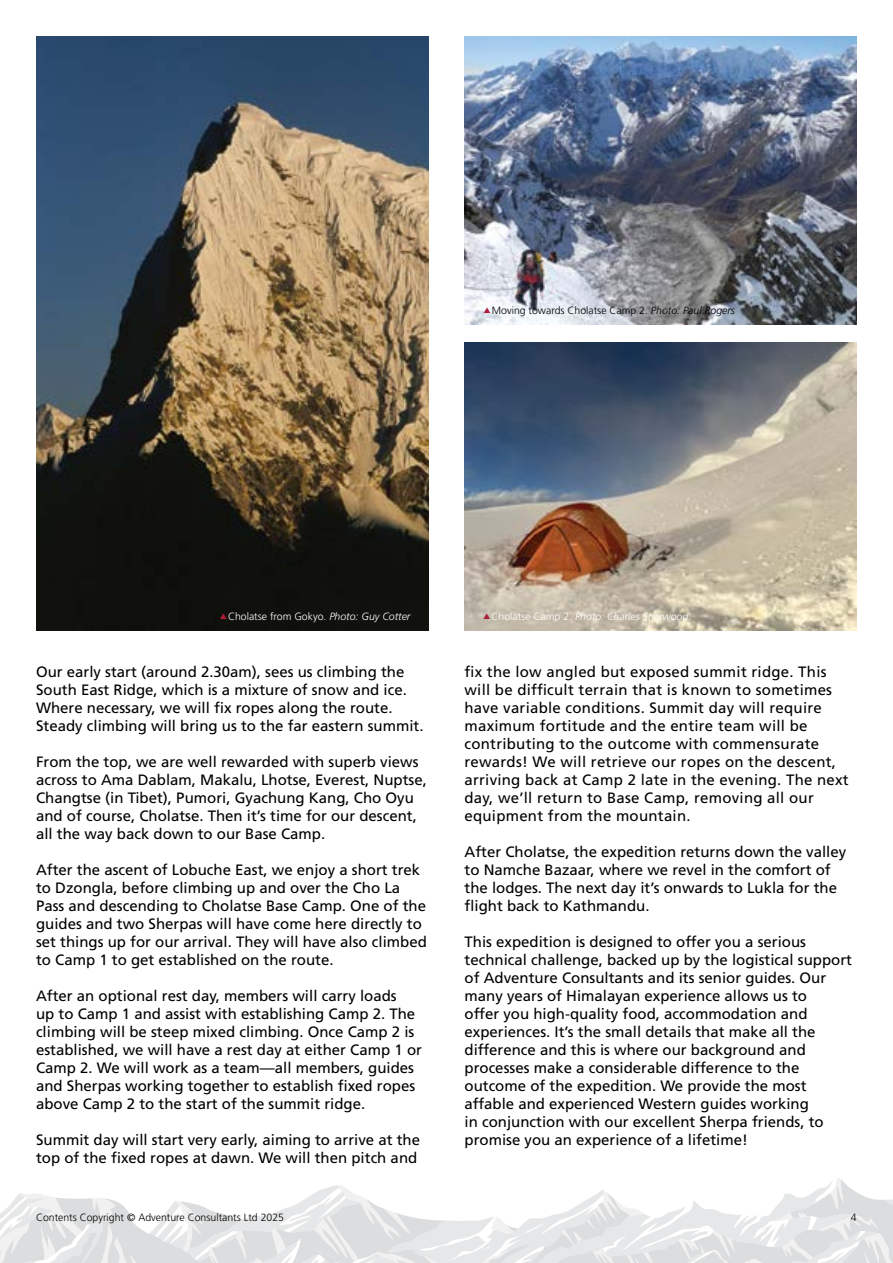
<style>
.page{position:relative;width:893px;height:1263px;background:#fff}
.page>*{position:absolute;margin:0;border:0;box-sizing:border-box;transform-origin:0 0}
.t1{font:15px/18px "Frutiger LT Std";color:#000}
.t2{font:300 10.5px "Frutiger LT Std";color:#000}
.t3{font:italic 300 10.5px "Frutiger LT Std";color:#fff}
.t4{font:300 10.5px "Frutiger LT Std";color:#fff}
.s1{font-style:italic}
.s2{font-style:normal}
</style>
<div class="page">
<svg style="left:0;top:1178px;width:893px;height:85px"></svg>
<img style="left:36px;top:36px;width:392px;height:594px">
<img style="left:464px;top:342px;width:393px;height:288px">
<img style="left:464px;top:36px;width:393px;height:288px">
<svg style="left:484px;top:613px;width:6px;height:6px"></svg>
<svg style="left:484px;top:307px;width:6px;height:6px"></svg>
<svg style="left:220px;top:613px;width:7px;height:6px"></svg>
<p class="t2" style="left:492px;top:305px;width:245px">Moving towards Cholatse Camp 2. <span class="s1">Photo: Paul Rogers</span></p>
<p class="t4" style="left:228px;top:611px;width:184px">Cholatse from Gokyo. <span class="s1">Photo: Guy Cotter</span></p>
<p class="t1" style="left:36px;top:663px;width:389px">Our early start (around 2.30am), sees us climbing the South East Ridge, which is a mixture of snow and ice.<br>Where necessary, we will fix ropes along the route.<br>Steady climbing will bring us to the far eastern summit.</p>
<p class="t1" style="left:36px;top:753px;width:392px">From the top, we are well rewarded with superb views across to Ama Dablam, Makalu, Lhotse, Everest, Nuptse, Changtse (in Tibet), Pumori, Gyachung Kang, Cho Oyu and of course, Cholatse. Then it’s time for our descent, all the way back down to our Base Camp.</p>
<p class="t1" style="left:36px;top:861px;width:392px">After the ascent of Lobuche East, we enjoy a short trek to Dzongla, before climbing up and over the Cho La Pass and descending to Cholatse Base Camp. One of the guides and two Sherpas will have come here directly to set things up for our arrival. They will have also climbed to Camp 1 to get established on the route.</p>
<p class="t1" style="left:36px;top:987px;width:387px">After an optional rest day, members will carry loads<br>up to Camp 1 and assist with establishing Camp 2. The climbing will be steep mixed climbing. Once Camp 2 is established, we will have a rest day at either Camp 1 or Camp 2. We will work as a team—all members, guides and Sherpas working together to establish fixed ropes above Camp 2 to the start of the summit ridge.</p>
<p class="t1" style="left:36px;top:1131px;width:386px">Summit day will start very early, aiming to arrive at the top of the fixed ropes at dawn. We will then pitch and</p>
<p class="t3" style="left:492px;top:610px;width:198px"><span class="s2">Cholatse Camp 2.</span> Photo: Charles Sherwood</p>
<p class="t1" style="left:464px;top:663px;width:386px">fix the low angled but exposed summit ridge. This will be difficult terrain that is known to sometimes have variable conditions. Summit day will require maximum fortitude and the entire team will be contributing to the outcome with commensurate rewards! We will retrieve our ropes on the descent, arriving back at Camp 2 late in the evening. The next day, we’ll return to Base Camp, removing all our equipment from the mountain.</p>
<p class="t1" style="left:464px;top:843px;width:383px">After Cholatse, the expedition returns down the valley to Namche Bazaar, where we revel in the comfort of the lodges. The next day it’s onwards to Lukla for the flight back to Kathmandu.</p>
<p class="t1" style="left:464px;top:933px;width:389px">This expedition is designed to offer you a serious technical challenge, backed up by the logistical support of Adventure Consultants and its senior guides. Our many years of Himalayan experience allows us to<br>offer you high-quality food, accommodation and experiences. It’s the small details that make all the difference and this is where our background and processes make a considerable difference to the outcome of the expedition. We provide the most affable and experienced Western guides working<br>in conjunction with our excellent Sherpa friends, to promise you an experience of a lifetime!</p>
<p class="t2" style="left:36px;top:1211px;width:250px">Contents Copyright © Adventure Consultants Ltd 2025</p>
<p class="t2" style="left:851px;top:1211px;width:7px">4</p>
</div>
